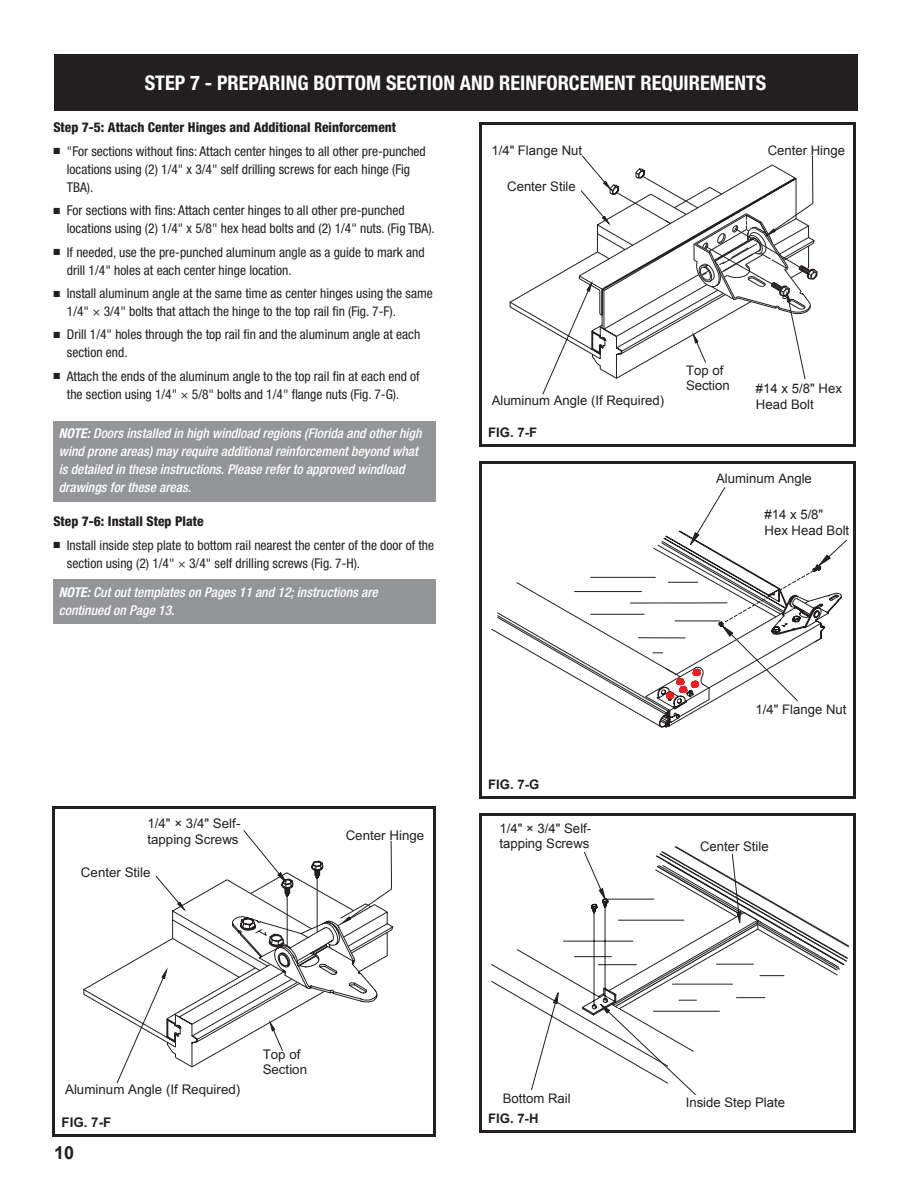
<style>
.page{position:relative;width:918px;height:1188px;background:#fff}
.page>*{position:absolute;margin:0;border:0;box-sizing:border-box;transform-origin:0 0}
.t1{font:700 condensed 20.25px "Helvetica Neue";color:#fff}
.t2{font:700 18px "Arial";color:#231f20}
.t3{font:condensed 13.5px/18px "Helvetica Neue";color:#231f20}
.t4{font:italic 500 condensed 13.5px/18px "Helvetica Neue";color:#fff}
.t5{font:800 condensed 13.5px "Helvetica Neue";color:#231f20}
.t6{font:13.35px/15.5px "Arial";color:#231f20}
.t7{font:700 13.35px "Arial";color:#231f20}
.t8{font:13.2px/15.8px "Arial";color:#231f20}
.t9{font:700 13.2px "Arial";color:#231f20}
.s1{font-weight:700}
</style>
<div class="page">
<div style="left:53px;top:421px;width:383px;height:81px;background:#939598"></div>
<div style="left:53px;top:579px;width:383px;height:45px;background:#939598"></div>
<div style="left:54px;top:54px;width:803px;height:56px;background:#231f20"></div>
<div style="left:488px;top:124px;width:359px;height:306px;border:1px solid #fff"></div>
<hr style="left:479px;top:122px;width:377px;height:2px;background:#231f20">
<hr style="left:479px;top:124px;width:2px;height:305px;background:#231f20">
<hr style="left:854px;top:124px;width:2px;height:305px;background:#231f20">
<svg style="left:479px;top:429px;width:2px;height:15px"></svg>
<hr style="left:479px;top:444px;width:375px;height:3px;background:#231f20">
<svg style="left:854px;top:429px;width:2px;height:18px"></svg>
<hr style="left:479px;top:462px;width:377px;height:2px;background:#231f20">
<hr style="left:479px;top:464px;width:2px;height:317px;background:#231f20">
<hr style="left:854px;top:464px;width:2px;height:317px;background:#231f20">
<svg style="left:479px;top:781px;width:2px;height:15px"></svg>
<hr style="left:479px;top:796px;width:375px;height:2px;background:#231f20">
<svg style="left:854px;top:781px;width:2px;height:17px"></svg>
<svg style="left:491px;top:940px;width:87px;height:150px"></svg>
<hr style="left:479px;top:813px;width:377px;height:2px;background:#231f20">
<hr style="left:479px;top:815px;width:2px;height:300px;background:#231f20">
<hr style="left:854px;top:815px;width:2px;height:300px;background:#231f20">
<svg style="left:479px;top:1115px;width:2px;height:15px"></svg>
<hr style="left:479px;top:1130px;width:375px;height:2px;background:#231f20">
<svg style="left:854px;top:1115px;width:2px;height:17px"></svg>
<svg style="left:491px;top:487px;width:356px;height:241px"></svg>
<svg style="left:578px;top:846px;width:271px;height:249px"></svg>
<svg style="left:509px;top:175px;width:309px;height:220px"></svg>
<hr style="left:52px;top:807px;width:383px;height:2px;background:#231f20">
<hr style="left:52px;top:809px;width:3px;height:310px;background:#231f20">
<hr style="left:433px;top:809px;width:2px;height:310px;background:#231f20">
<hr style="left:52px;top:1119px;width:3px;height:17px;background:#231f20">
<hr style="left:52px;top:1134px;width:381px;height:2px;background:#231f20">
<svg style="left:433px;top:1119px;width:2px;height:17px"></svg>
<svg style="left:83px;top:830px;width:310px;height:254px"></svg>
<h1 class="t1" style="left:145px;top:71px;width:623px">STEP 7 - PREPARING BOTTOM SECTION AND REINFORCEMENT REQUIREMENTS</h1>
<p class="t5" style="left:53px;top:119px;width:344px">Step 7-5: Attach Center Hinges and Additional Reinforcement</p>
<p class="t3" style="left:67px;top:142px;width:360px;text-indent:-13px">■ "For sections without fins: Attach center hinges to all other pre-punched locations using (2) 1/4" x 3/4" self drilling screws for each hinge (Fig<br>TBA).</p>
<p class="t3" style="left:67px;top:201px;width:369px;text-indent:-13px">■ For sections with fins: Attach center hinges to all other pre-punched locations using (2) 1/4" x 5/8" hex head bolts and (2) 1/4" nuts. (Fig TBA).</p>
<p class="t3" style="left:67px;top:243px;width:359px;text-indent:-13px">■ If needed, use the pre-punched aluminum angle as a guide to mark and drill 1/4" holes at each center hinge location.</p>
<p class="t3" style="left:67px;top:284px;width:367px;text-indent:-13px">■ Install aluminum angle at the same time as center hinges using the same<br>1/4" × 3/4" bolts that attach the hinge to the top rail fin (Fig. 7-F).</p>
<p class="t3" style="left:67px;top:326px;width:355px;text-indent:-13px">■ Drill 1/4" holes through the top rail fin and the aluminum angle at each section end.</p>
<p class="t3" style="left:53px;top:367px;width:368px;text-align:center">■ Attach the ends of the aluminum angle to the top rail fin at each end of the section using 1/4" × 5/8" bolts and 1/4" flange nuts (Fig. 7-G).</p>
<p class="t4" style="left:59px;top:424px;width:364px"><span class="s1">NOTE:</span> Doors installed in high windload regions (Florida and other high wind prone areas) may require additional reinforcement beyond what is detailed in these instructions. Please refer to approved windload drawings for these areas.</p>
<p class="t5" style="left:53px;top:513px;width:152px">Step 7-6: Install Step Plate</p>
<p class="t3" style="left:67px;top:536px;width:369px;text-indent:-13px">■ Install inside step plate to bottom rail nearest the center of the door of the section using (2) 1/4" × 3/4" self drilling screws (Fig. 7-H).</p>
<p class="t4" style="left:59px;top:583px;width:321px"><span class="s1">NOTE:</span> Cut out templates on Pages 11 and 12; instructions are continued on Page 13.</p>
<p class="t6" style="left:147px;top:816px;width:95px">1/4" × 3/4" Self&shy;tapping Screws</p>
<p class="t6" style="left:81px;top:865px;width:71px">Center Stile</p>
<p class="t6" style="left:346px;top:828px;width:80px">Center Hinge</p>
<p class="t8" style="left:492px;top:143px;width:92px">1/4" Flange Nut</p>
<p class="t8" style="left:768px;top:143px;width:79px">Center Hinge</p>
<p class="t8" style="left:507px;top:179px;width:70px">Center Stile</p>
<p class="t8" style="left:686px;top:363px;width:45px;line-height:15.1px">Top of<br>Section</p>
<p class="t8" style="left:492px;top:392px;width:174px">Aluminum Angle (If Required)</p>
<p class="t8" style="left:756px;top:381px;width:88px">#14 x 5/8" Hex<br>Head Bolt</p>
<p class="t9" style="left:488px;top:424px;width:50px">FIG. 7-F</p>
<p class="t9" style="left:488px;top:775px;width:53px">FIG. 7-G</p>
<p class="t8" style="left:500px;top:821px;width:93px;line-height:15.1px">1/4" × 3/4" Self&shy;tapping Screws</p>
<p class="t8" style="left:716px;top:471px;width:97px">Aluminum Angle</p>
<p class="t8" style="left:765px;top:507px;width:86px">#14 x 5/8"<br>Hex Head Bolt</p>
<p class="t8" style="left:756px;top:701px;width:92px">1/4" Flange Nut</p>
<p class="t8" style="left:700px;top:838px;width:70px">Center Stile</p>
<p class="t6" style="left:65px;top:1081px;width:177px">Aluminum Angle (If Required)</p>
<p class="t7" style="left:62px;top:1113px;width:51px">FIG. 7-F</p>
<h2 class="t2" style="left:54px;top:1141px;width:22px">10</h2>
<p class="t6" style="left:263px;top:1047px;width:46px">Top of<br>Section</p>
<p class="t8" style="left:503px;top:1090px;width:69px">Bottom Rail</p>
<p class="t8" style="left:686px;top:1095px;width:101px">Inside Step Plate</p>
<p class="t9" style="left:488px;top:1109px;width:52px">FIG. 7-H</p>
</div>
